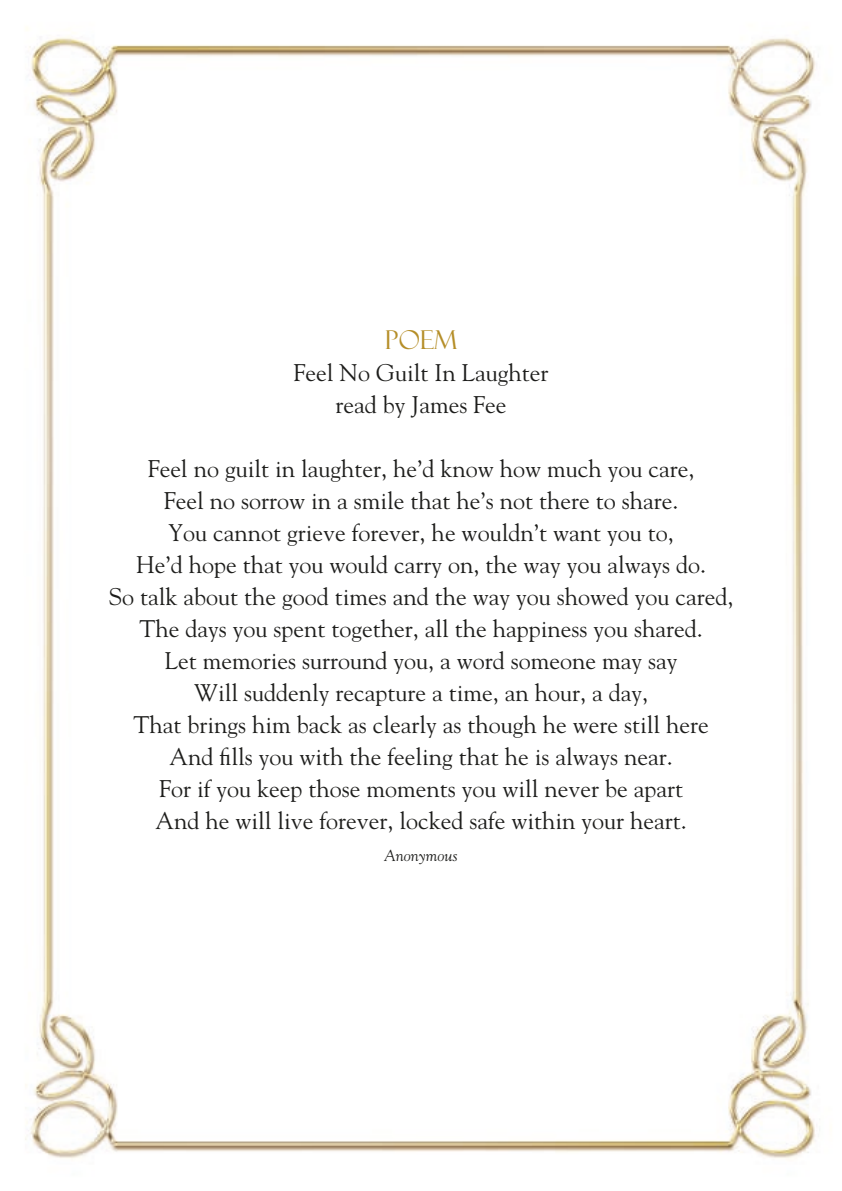
<style>
.page{position:relative;width:842px;height:1191px;background:#fff}
.page>*{position:absolute;margin:0;border:0;box-sizing:border-box;transform-origin:0 0}
.t1{font:26px "Felix Titling";color:#b58e28}
.t2{font:24px/32px "Goudy";color:#1d1d1b;text-align:center}
.t3{font:italic 16px "Goudy";color:#1d1d1b}
</style>
<div class="page">
<img style="left:25px;top:28px;width:791px;height:1131px">
<p class="t1" style="left:385px;top:325px;width:74px">POEM</p>
<p class="t2" style="left:294px;top:357px;width:256px">Feel No Guilt In Laughter read by James Fee</p>
<p class="t2" style="left:109px;top:453px;width:626px">Feel no guilt in laughter, he’d know how much you care,<br>Feel no sorrow in a smile that he’s not there to share.<br>You cannot grieve forever, he wouldn’t want you to,<br>He’d hope that you would carry on, the way you always do.<br>So talk about the good times and the way you showed you cared, The days you spent together, all the happiness you shared.<br>Let memories surround you, a word someone may say<br>Will suddenly recapture a time, an hour, a day,<br>That brings him back as clearly as though he were still here And fills you with the feeling that he is always near.<br>For if you keep those moments you will never be apart<br>And he will live forever, locked safe within your heart.</p>
<p class="t3" style="left:384px;top:846px;width:75px">Anonymous</p>
</div>
